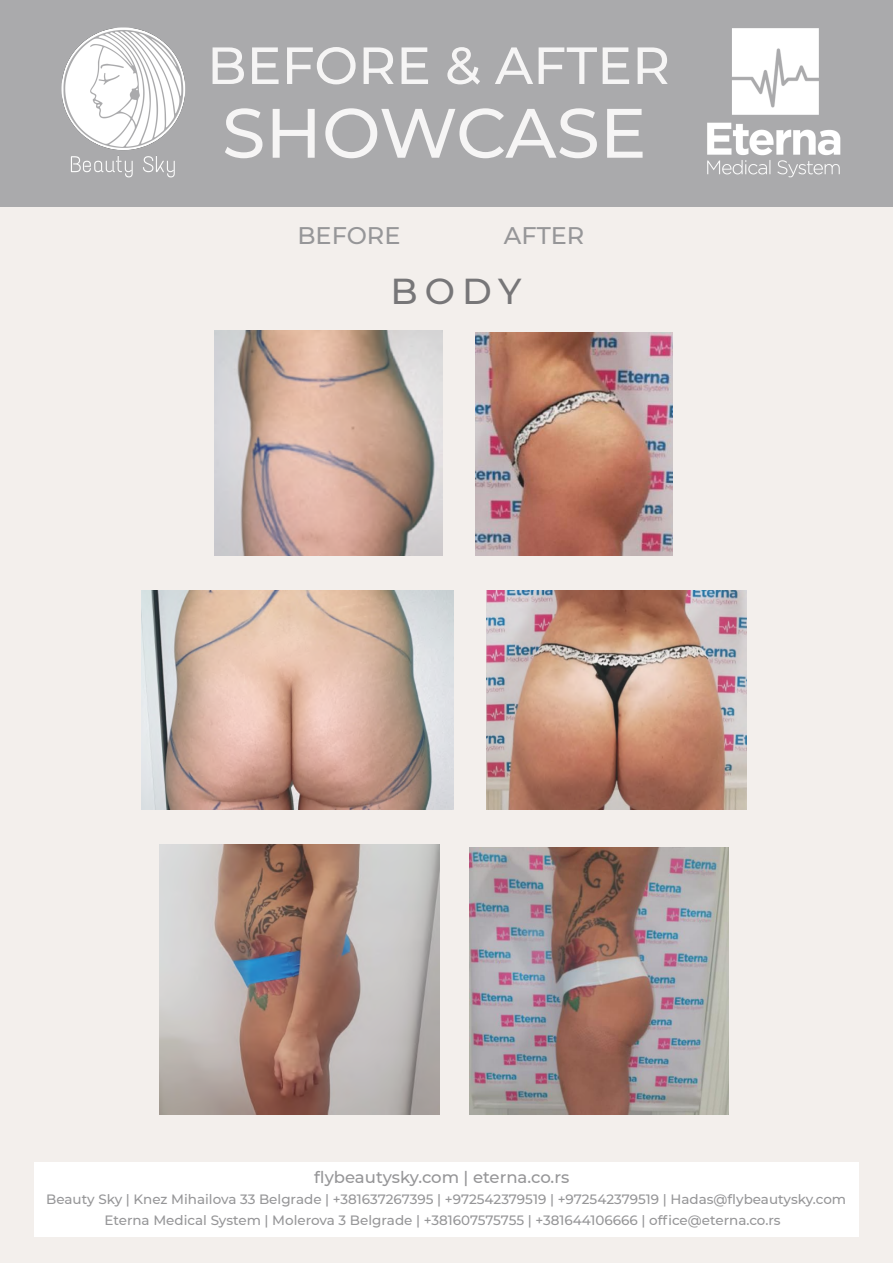
<style>
.page{position:relative;width:893px;height:1263px;background:#f3efec}
.page>*{position:absolute;margin:0;border:0;box-sizing:border-box;transform-origin:0 0}
.t1{font:500 69.75px "Montserrat";color:#f6f5f5}
.t2{font:500 52.2px "Montserrat";color:#f6f5f5}
.t3{font:500 36px "Montserrat";color:#777678}
.t4{font:500 24px "Montserrat";color:#969698}
.t5{font:500 16.5px "Montserrat";color:#969698}
.t6{font:500 13.5px/21px "Montserrat";color:#969698;text-align:center}
</style>
<div class="page">
<div style="left:0;top:0;width:893px;height:207px;background:#aaaaac"></div>
<img style="left:61px;top:27px;width:125px;height:151px">
<img style="left:707px;top:28px;width:134px;height:150px">
<div style="left:34px;top:1162px;width:825px;height:74px;background:#fff"></div>
<img style="left:215px;top:330px;width:227px;height:226px">
<img style="left:475px;top:332px;width:198px;height:224px">
<img style="left:141px;top:591px;width:313px;height:218px">
<img style="left:487px;top:591px;width:260px;height:218px">
<img style="left:159px;top:844px;width:280px;height:271px">
<img style="left:469px;top:848px;width:260px;height:267px">
<h2 class="t2" style="left:207px;top:29px;width:464px">BEFORE &amp; AFTER</h2>
<h1 class="t1" style="left:222px;top:84px;width:426px">SHOWCASE</h1>
<h3 class="t4" style="left:297px;top:219px;width:104px">BEFORE</h3>
<h3 class="t4" style="left:504px;top:219px;width:82px">AFTER</h3>
<h3 class="t3" style="left:390px;top:266px;width:133px">BODY</h3>
<p class="t5" style="left:314px;top:1165px;width:257px">flybeautysky.com | eterna.co.rs</p>
<p class="t6" style="left:46px;top:1188px;width:801px">Beauty Sky | Knez Mihailova 33 Belgrade | +381637267395 | +972542379519 | +972542379519 | Hadas@flybeautysky.com<br>Eterna Medical System | Molerova 3 Belgrade | +381607575755 | +381644106666 | office@eterna.co.rs</p>
</div>
